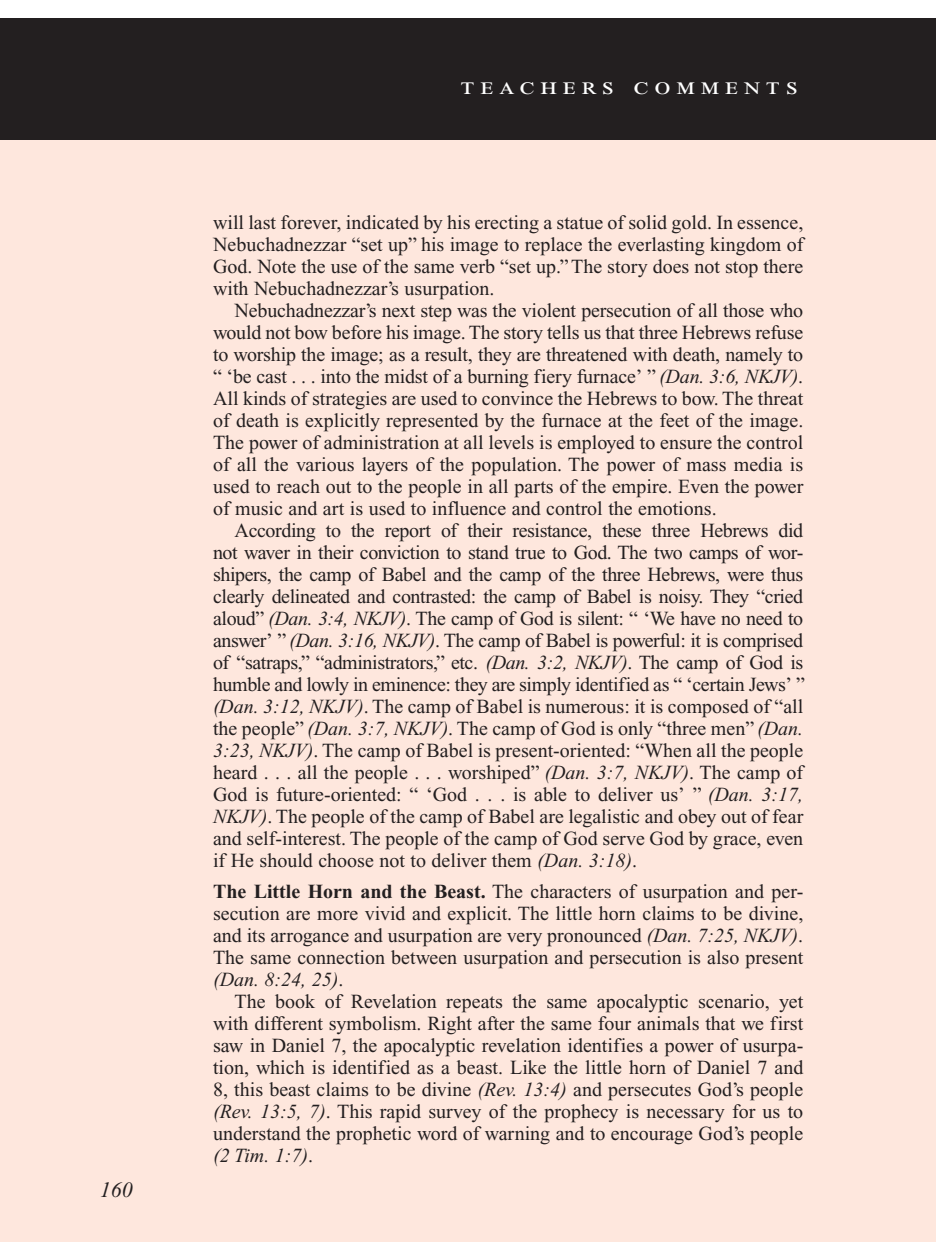
<style>
.page{position:relative;width:936px;height:1260px;background:#fff}
.page>*{position:absolute;margin:0;border:0;box-sizing:border-box;transform-origin:0 0}
.Teachers_Comments_He{font:24px "Times New Roman PS Std";letter-spacing:.2em;color:#fff;scale:1.2 1}
.PageNumbers{font:italic 22px "Times New Roman PS Std";color:#231f20}
.Objectives_Body_Text{font:20px/22px "Times New Roman PS Std";color:#231f20;text-align:justify}
.s1{font-style:italic}
.s2{font-weight:700}
</style>
<div class="page">
<div style="left:0;top:134px;width:936px;height:1108px;background:#fee7dd"></div>
<div style="left:0;top:18px;width:936px;height:122px;background:#231f20"></div>
<p class="PageNumbers" style="left:100px;top:1178px;width:34px">160</p>
<p class="Teachers_Comments_He" style="left:461px;top:73px;width:283px">teachers comments</p>
<p class="Objectives_Body_Text" style="left:213px;top:211px;width:592px">will last forever, indicated by his erecting a statue of solid gold. In essence, Nebuchadnezzar “set up” his image to replace the everlasting kingdom of God. Note the use of the same verb “set up.” The story does not stop there with Nebuchadnezzar’s usurpation.</p>
<p class="Objectives_Body_Text" style="left:213px;top:299px;width:592px;text-indent:22px">Nebuchadnezzar’s next step was the violent persecution of all those who would not bow before his image. The story tells us that three Hebrews refuse to worship the image; as a result, they are threatened with death, namely to “ ‘be cast . . . into the midst of a burning fiery furnace’ ” <span class="s1">(Dan. 3:6, NKJV)</span>.<br>All kinds of strategies are used to convince the Hebrews to bow. The threat of death is explicitly represented by the furnace at the feet of the image.<br>The power of administration at all levels is employed to ensure the control of all the various layers of the population. The power of mass media is used to reach out to the people in all parts of the empire. Even the power of music and art is used to influence and control the emotions.</p>
<p class="Objectives_Body_Text" style="left:213px;top:519px;width:593px;text-align:left;text-indent:22px">According to the report of their resistance, these three Hebrews did not waver in their conviction to stand true to God. The two camps of wor&shy;shipers, the camp of Babel and the camp of the three Hebrews, were thus clearly delineated and contrasted: the camp of Babel is noisy. They “cried aloud” <span class="s1">(Dan. 3:4, NKJV)</span>. The camp of God is silent: “ ‘We have no need to answer’ ” <span class="s1">(Dan. 3:16, NKJV)</span>. The camp of Babel is powerful: it is comprised of “satraps,” “administrators,” etc. <span class="s1">(Dan. 3:2, NKJV)</span>. The camp of God is humble and lowly in eminence: they are simply identified as “ ‘certain Jews’ ” <span class="s1">(Dan. 3:12, NKJV)</span>. The camp of Babel is numerous: it is composed of “all the people” <span class="s1">(Dan. 3:7, NKJV)</span>. The camp of God is only “three men” <span class="s1">(Dan.<br>3:23, NKJV)</span>. The camp of Babel is present-oriented: “When all the people heard . . . all the people . . . worshiped” <span class="s1">(Dan. 3:7, NKJV)</span>. The camp of God is future-oriented: “ ‘God . . . is able to deliver us’ ” <span class="s1">(Dan. 3:17, NKJV)</span>. The people of the camp of Babel are legalistic and obey out of fear and self-interest. The people of the camp of God serve God by grace, even if He should choose not to deliver them <span class="s1">(Dan. 3:18)</span>.</p>
<p class="Objectives_Body_Text" style="left:213px;top:880px;width:592px"><span class="s2">The Little Horn and the Beast.</span> The characters of usurpation and per&shy;secution are more vivid and explicit. The little horn claims to be divine, and its arrogance and usurpation are very pronounced <span class="s1">(Dan. 7:25, NKJV)</span>.<br>The same connection between usurpation and persecution is also present <span class="s1">(Dan. 8:24, 25)</span>.</p>
<p class="Objectives_Body_Text" style="left:213px;top:990px;width:592px;text-indent:22px">The book of Revelation repeats the same apocalyptic scenario, yet with different symbolism. Right after the same four animals that we first saw in Daniel 7, the apocalyptic revelation identifies a power of usurpa&shy;tion, which is identified as a beast. Like the little horn of Daniel 7 and 8, this beast claims to be divine <span class="s1">(Rev. 13:4)</span> and persecutes God’s people <span class="s1">(Rev. 13:5, 7)</span>. This rapid survey of the prophecy is necessary for us to understand the prophetic word of warning and to encourage God’s people <span class="s1">(2 Tim. 1:7)</span>.</p>
</div>
